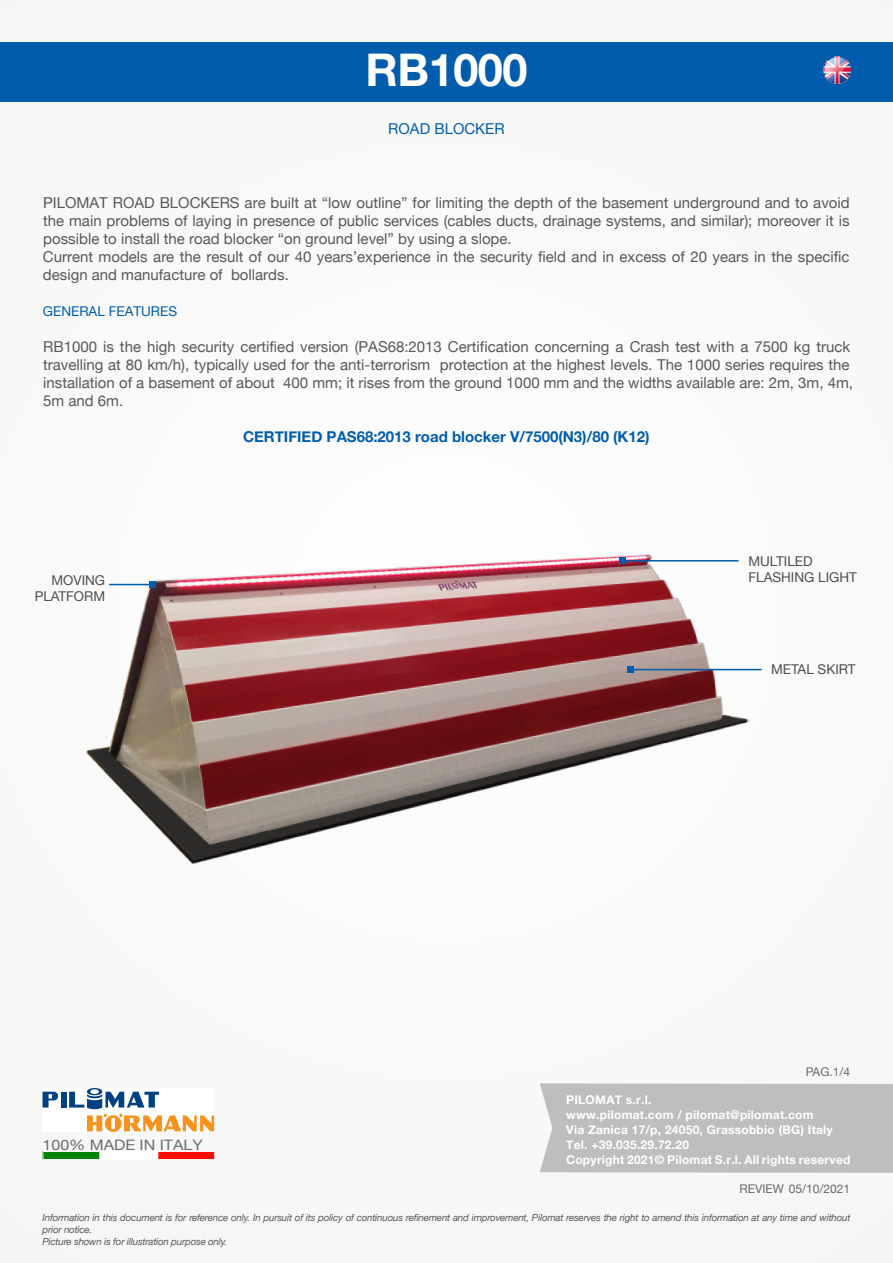
<style>
.page{position:relative;width:893px;height:1263px;background:#f9f9f8}
.page>*{position:absolute;margin:0;border:0;box-sizing:border-box;transform-origin:0 0}
.t1{font:700 45px "Helvetica Neue";letter-spacing:-.01em;color:#fff}
.t2{font:15px/18px "Helvetica Neue";color:#57585a}
.t3{font:700 15px "Helvetica Neue";color:#015dab}
.t4{font:15px "Helvetica Neue";color:#015dab}
.t5{font:14.4px "Helvetica Neue";color:#6c6d70;scale:1.11 1}
.t6{font:13.5px/16.2px "Helvetica Neue";color:#4d4e4d}
.t7{font:13.5px "Helvetica Neue";color:#015dab}
.t8{font:700 12px/15px "Helvetica Neue";letter-spacing:.02em;color:#fff}
.t9{font:12px "Helvetica Neue";color:#6c6d70}
.t10{font:italic 9.75px/11.7px "Helvetica Neue";letter-spacing:-.02em;color:#57585a}
</style>
<div class="page">
<div style="left:540px;top:1083px;width:353px;height:90px;background:#bfbebe"></div>
<div style="left:0;top:43px;width:893px;height:59px;background:#015dab"></div>
<div style="left:43px;top:1088px;width:171px;height:44px;background:#fff"></div>
<svg style="left:43px;top:1092px;width:15px;height:15px"></svg>
<div style="left:61px;top:1092px;width:6px;height:15px;background:#014081"></div>
<svg style="left:69px;top:1088px;width:145px;height:44px"></svg>
<img style="left:45px;top:1153px;width:168px;height:5px">
<div style="left:43px;top:1151px;width:172px;height:9px;border:1px solid #fff"></div>
<img style="left:86px;top:554px;width:671px;height:311px">
<hr style="left:630px;top:669px;width:132px;height:1px;background:#015dab">
<svg style="left:627px;top:667px;width:6px;height:6px"></svg>
<hr style="left:109px;top:584px;width:43px;height:1px;background:#015dab">
<svg style="left:149px;top:581px;width:6px;height:6px"></svg>
<hr style="left:622px;top:560px;width:116px;height:1px;background:#015dab">
<svg style="left:619px;top:558px;width:6px;height:6px"></svg>
<img style="left:823px;top:57px;width:27px;height:27px">
<h1 class="t1" style="left:365px;top:35px;width:163px">RB1000</h1>
<p class="t4" style="left:388px;top:118px;width:118px">ROAD BLOCKER</p>
<p class="t2" style="left:43px;top:195px;width:808px;text-align:justify">PILOMAT ROAD BLOCKERS are built at “low outline” for limiting the depth of the basement underground and to avoid the main problems of laying in presence of public services (cables ducts, drainage systems, and similar); moreover it is possible to install the road blocker “on ground level” by using a slope.</p>
<p class="t2" style="left:43px;top:249px;width:808px">Current models are the result of our 40 years’experience in the security field and in excess of 20 years in the specific design and manufacture of bollards.</p>
<p class="t7" style="left:43px;top:302px;width:136px">GENERAL FEATURES</p>
<p class="t2" style="left:43px;top:339px;width:811px">RB1000 is the high security certified version (PAS68:2013 Certification concerning a Crash test with a 7500 kg truck travelling at 80 km/h), typically used for the anti-terrorism protection at the highest levels. The 1000 series requires the installation of a basement of about 400 mm; it rises from the ground 1000 mm and the widths available are: 2m, 3m, 4m, 5m and 6m.</p>
<p class="t3" style="left:243px;top:425px;width:408px">CERTIFIED PAS68:2013 road blocker V/7500(N3)/80 (K12)</p>
<p class="t6" style="left:51px;top:573px;width:55px">MOVING</p>
<p class="t6" style="left:35px;top:589px;width:72px">PLATFORM</p>
<p class="t5" style="left:43px;top:1135px;width:146px">100% MADE IN ITALY</p>
<p class="t6" style="left:748px;top:553px;width:110px">MULTILED<br>FLASHING LIGHT</p>
<p class="t6" style="left:771px;top:662px;width:86px">METAL SKIRT</p>
<p class="t9" style="left:806px;top:1063px;width:46px">PAG.1/4</p>
<p class="t8" style="left:566px;top:1093px;width:286px">PILOMAT s.r.l.<br>www.pilomat.com / pilomat@pilomat.com<br>Via Zanica 17/p, 24050, Grassobbio (BG) Italy Tel. +39.035.29.72.20<br>Copyright 2021© Pilomat S.r.l. All rights reserved</p>
<p class="t9" style="left:740px;top:1180px;width:112px">REVIEW 05/10/2021</p>
<p class="t10" style="left:43px;top:1212px;width:809px">Information in this document is for reference only. In pursuit of its policy of continuous refinement and improvement, Pilomat reserves the right to amend this information at any time and without prior notice.<br>Picture shown is for illustration purpose only.</p>
</div>
